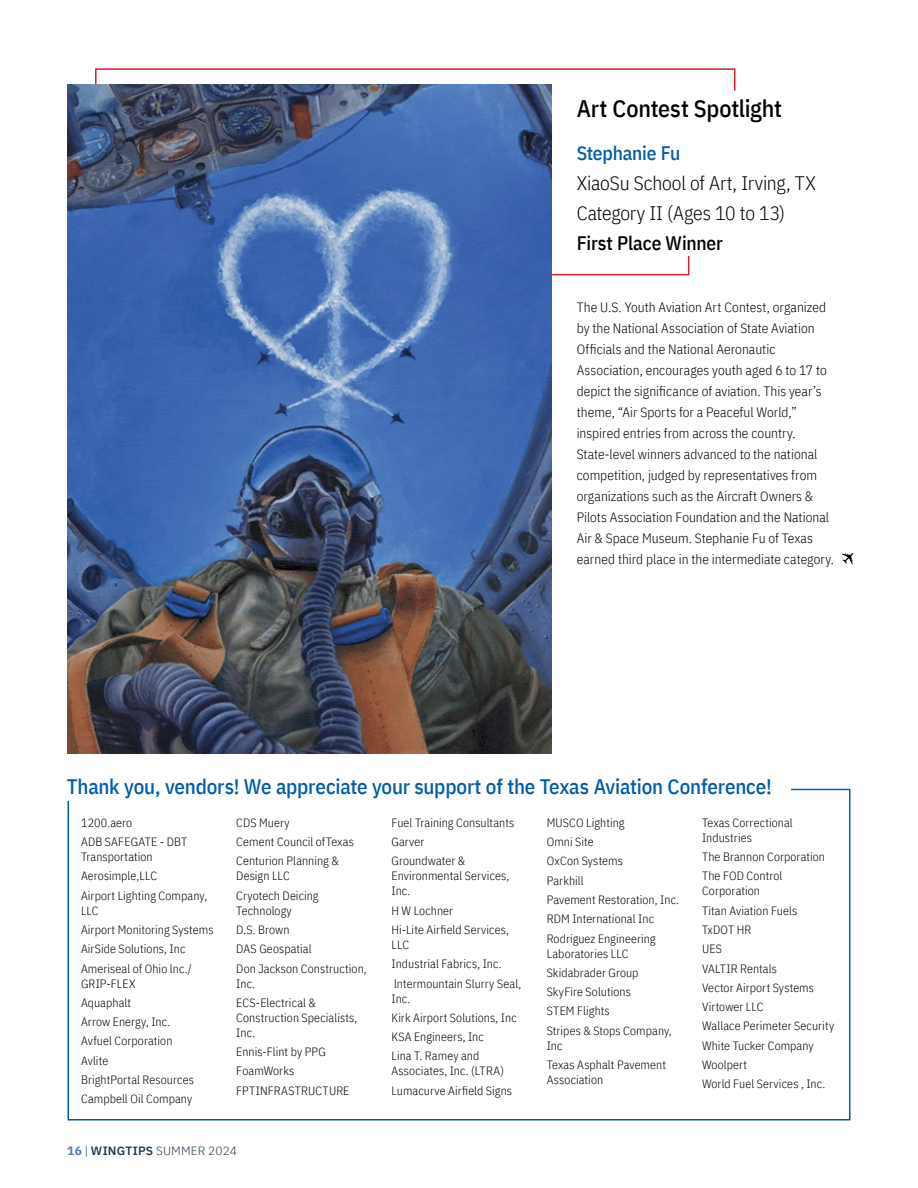
<style>
.page{position:relative;width:918px;height:1188px;background:#fff}
.page>*{position:absolute;margin:0;border:0;box-sizing:border-box;transform-origin:0 0}
.TOC_Feature_Title{font:500 24px "IBM Plex Sans Cond";letter-spacing:-.01em;color:#000}
.TOC_Feature_Title-2{font:500 21px "IBM Plex Sans Cond";letter-spacing:-.01em;color:#005cab}
.TOC_Feature_Title-3{font:300 19.5px "IBM Plex Sans Cond";letter-spacing:-.01em;color:#000}
.TOC_Feature_Title-4{font:500 19.5px "IBM Plex Sans Cond";letter-spacing:-.01em;color:#000}
.TOC_Feature_Title-5{font:500 19.5px "IBM Plex Sans Cond";letter-spacing:-.01em;color:#005cab}
.TOC_Feature_Title-6{font:300 13.5px/21px "IBM Plex Sans Cond";letter-spacing:.005em;color:#000}
.TOC_Feature_Title-7{font:300 12px/15px "IBM Plex Sans Cond";letter-spacing:.01em;color:#000}
.t1{font:300 12px "IBM Plex Sans";letter-spacing:.01em;color:#253948}
.s1{font-weight:700;color:#577cbe}
.s2{font-weight:600}
</style>
<div class="page">
<svg style="left:95px;top:68px;width:641px;height:208px"></svg>
<img style="left:68px;top:84px;width:484px;height:669px">
<svg style="left:842px;top:553px;width:11px;height:11px"></svg>
<p class="TOC_Feature_Title" style="left:577px;top:89px;width:207px">Art Contest Spotlight</p>
<p class="TOC_Feature_Title-5" style="left:577px;top:138px;width:105px">Stephanie Fu</p>
<p class="TOC_Feature_Title-3" style="left:577px;top:168px;width:241px">XiaoSu School of Art, Irving, TX</p>
<p class="TOC_Feature_Title-3" style="left:577px;top:198px;width:210px">Category II (Ages 10 to 13)</p>
<p class="TOC_Feature_Title-4" style="left:577px;top:228px;width:148px">First Place Winner</p>
<p class="TOC_Feature_Title-6" style="left:577px;top:295px;width:259px">The U.S. Youth Aviation Art Contest, organized by the National Association of State Aviation Officials and the National Aeronautic Association, encourages youth aged 6 to 17 to depict the significance of aviation. This year’s theme, “Air Sports for a Peaceful World,” inspired entries from across the country.<br>State-level winners advanced to the national competition, judged by representatives from organizations such as the Aircraft Owners &amp; Pilots Association Foundation and the National Air &amp; Space Museum. Stephanie Fu of Texas earned third place in the intermediate category.</p>
<p class="TOC_Feature_Title-2" style="left:67px;top:770px;width:707px">Thank you, vendors! We appreciate your support of the Texas Aviation Conference!</p>
<p class="TOC_Feature_Title-7" style="left:81px;top:814px;width:53px">1200.aero</p>
<p class="TOC_Feature_Title-7" style="left:81px;top:833px;width:108px">ADB SAFEGATE - DBT<br>Transportation</p>
<p class="TOC_Feature_Title-7" style="left:81px;top:867px;width:78px">Aerosimple,LLC</p>
<p class="TOC_Feature_Title-7" style="left:81px;top:887px;width:128px">Airport Lighting Company,<br>LLC</p>
<p class="TOC_Feature_Title-7" style="left:81px;top:921px;width:134px">Airport Monitoring Systems</p>
<p class="TOC_Feature_Title-7" style="left:81px;top:940px;width:106px">AirSide Solutions, Inc</p>
<p class="TOC_Feature_Title-7" style="left:81px;top:960px;width:112px">Ameriseal of Ohio lnc./<br>GRIP-FLEX</p>
<p class="TOC_Feature_Title-7" style="left:81px;top:994px;width:52px">Aquaphalt</p>
<p class="TOC_Feature_Title-7" style="left:81px;top:1013px;width:91px">Arrow Energy, Inc.</p>
<p class="TOC_Feature_Title-7" style="left:81px;top:1033px;width:93px">Avfuel Corporation</p>
<p class="TOC_Feature_Title-7" style="left:81px;top:1052px;width:29px">Avlite</p>
<p class="TOC_Feature_Title-7" style="left:81px;top:1071px;width:114px">BrightPortal Resources</p>
<p class="TOC_Feature_Title-7" style="left:81px;top:1091px;width:113px">Campbell Oil Company</p>
<p class="TOC_Feature_Title-7" style="left:392px;top:814px;width:124px">Fuel Training Consultants</p>
<p class="TOC_Feature_Title-7" style="left:392px;top:833px;width:34px">Garver</p>
<p class="TOC_Feature_Title-7" style="left:392px;top:852px;width:119px">Groundwater &amp;<br>Environmental Services,<br>Inc.</p>
<p class="TOC_Feature_Title-7" style="left:392px;top:902px;width:63px">H W Lochner</p>
<p class="TOC_Feature_Title-7" style="left:392px;top:921px;width:119px">Hi-Lite Airfield Services,<br>LLC</p>
<p class="TOC_Feature_Title-7" style="left:392px;top:955px;width:112px">Industrial Fabrics, Inc.</p>
<p class="TOC_Feature_Title-7" style="left:392px;top:975px;width:131px">lntermountain Slurry Seal,<br>Inc.</p>
<p class="TOC_Feature_Title-7" style="left:392px;top:1009px;width:127px">Kirk Airport Solutions, Inc</p>
<p class="TOC_Feature_Title-7" style="left:392px;top:1028px;width:94px">KSA Engineers, Inc</p>
<p class="TOC_Feature_Title-7" style="left:392px;top:1048px;width:114px">Lina T. Ramey and<br>Associates, Inc. (LTRA)</p>
<p class="TOC_Feature_Title-7" style="left:392px;top:1082px;width:122px">Lumacurve Airfield Signs</p>
<p class="TOC_Feature_Title-7" style="left:547px;top:814px;width:79px">MUSCO Lighting</p>
<p class="TOC_Feature_Title-7" style="left:547px;top:833px;width:48px">Omni Site</p>
<p class="TOC_Feature_Title-7" style="left:547px;top:852px;width:78px">OxCon Systems</p>
<p class="TOC_Feature_Title-7" style="left:547px;top:872px;width:38px">Parkhill</p>
<p class="TOC_Feature_Title-7" style="left:547px;top:891px;width:134px">Pavement Restoration, Inc.</p>
<p class="TOC_Feature_Title-7" style="left:547px;top:910px;width:109px">RDM International Inc</p>
<p class="TOC_Feature_Title-7" style="left:547px;top:930px;width:110px">Rodriguez Engineering<br>Laboratories LLC</p>
<p class="TOC_Feature_Title-7" style="left:547px;top:964px;width:93px">Skidabrader Group</p>
<p class="TOC_Feature_Title-7" style="left:547px;top:983px;width:86px">SkyFire Solutions</p>
<p class="TOC_Feature_Title-7" style="left:547px;top:1003px;width:65px">STEM Flights</p>
<p class="TOC_Feature_Title-7" style="left:547px;top:1022px;width:127px">Stripes &amp; Stops Company,<br>Inc</p>
<p class="TOC_Feature_Title-7" style="left:547px;top:1056px;width:121px">Texas Asphalt Pavement<br>Association</p>
<p class="TOC_Feature_Title-7" style="left:702px;top:814px;width:92px">Texas Correctional<br>Industries</p>
<p class="TOC_Feature_Title-7" style="left:702px;top:848px;width:125px">The Brannon Corporation</p>
<p class="TOC_Feature_Title-7" style="left:702px;top:867px;width:82px">The FOD Control<br>Corporation</p>
<p class="TOC_Feature_Title-7" style="left:702px;top:902px;width:97px">Titan Aviation Fuels</p>
<p class="TOC_Feature_Title-7" style="left:702px;top:921px;width:51px">TxDOT HR</p>
<p class="TOC_Feature_Title-7" style="left:702px;top:940px;width:21px">UES</p>
<p class="TOC_Feature_Title-7" style="left:702px;top:960px;width:77px">VALTIR Rentals</p>
<p class="TOC_Feature_Title-7" style="left:702px;top:979px;width:114px">Vector Airport Systems</p>
<p class="TOC_Feature_Title-7" style="left:702px;top:998px;width:63px">Virtower LLC</p>
<p class="TOC_Feature_Title-7" style="left:702px;top:1018px;width:134px">Wallace Perimeter Security</p>
<p class="TOC_Feature_Title-7" style="left:702px;top:1037px;width:113px">White Tucker Company</p>
<p class="TOC_Feature_Title-7" style="left:702px;top:1056px;width:47px">Woolpert</p>
<p class="TOC_Feature_Title-7" style="left:702px;top:1076px;width:125px">World Fuel Services , Inc.</p>
<p class="TOC_Feature_Title-7" style="left:236px;top:814px;width:55px">CDS Muery</p>
<p class="TOC_Feature_Title-7" style="left:236px;top:833px;width:119px">Cement Council ofTexas</p>
<p class="TOC_Feature_Title-7" style="left:236px;top:852px;width:104px">Centurion Planning &amp;<br>Design LLC</p>
<p class="TOC_Feature_Title-7" style="left:236px;top:887px;width:84px">Cryotech Deicing<br>Technology</p>
<p class="TOC_Feature_Title-7" style="left:236px;top:921px;width:55px">D.S. Brown</p>
<p class="TOC_Feature_Title-7" style="left:236px;top:940px;width:77px">DAS Geospatial</p>
<p class="TOC_Feature_Title-7" style="left:236px;top:960px;width:132px">Don Jackson Construction,<br>Inc.</p>
<p class="TOC_Feature_Title-7" style="left:236px;top:994px;width:123px">ECS-Electrical &amp;<br>Construction Specialists,<br>Inc.</p>
<p class="TOC_Feature_Title-7" style="left:236px;top:1043px;width:91px">Ennis-Flint by PPG</p>
<p class="TOC_Feature_Title-7" style="left:236px;top:1063px;width:60px">FoamWorks</p>
<p class="TOC_Feature_Title-7" style="left:236px;top:1082px;width:115px">FPTINFRASTRUCTURE</p>
<p class="t1" style="left:67px;top:1141px;width:171px"><span class="s1">16</span> | <span class="s2">WINGTIPS</span> SUMMER 2024</p>
</div>
